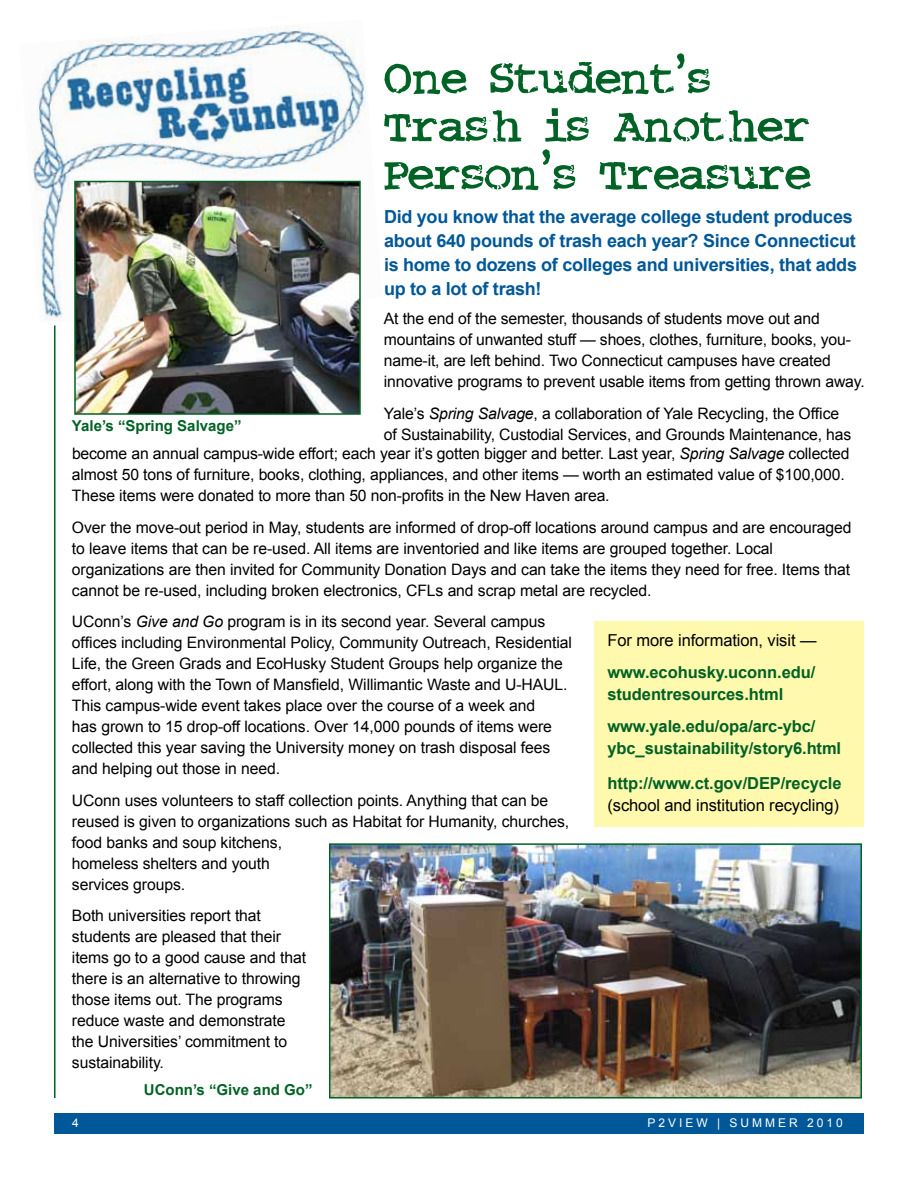
<style>
.page{position:relative;width:918px;height:1188px;background:#fff}
.page>*{position:absolute;margin:0;border:0;box-sizing:border-box;transform-origin:0 0}
.t1{font:54px/48px "Crud Font";color:#006225}
.t2{font:700 18px/24px "Arial";letter-spacing:-.015em;color:#005898}
.t3{font:700 16.5px/21.8px "Arial";letter-spacing:-.005em;color:#006225}
.t4{font:16.5px "Arial";letter-spacing:-.005em;color:#000}
.t5{font:15.75px/21px "Arial";letter-spacing:-.005em;color:#000}
.t6{font:700 15px "Arial";color:#006225}
.t7{font:12px "Arial";letter-spacing:.25em;color:#fff}
.s1{font-style:italic}
</style>
<div class="page">
<div style="left:54px;top:1113px;width:810px;height:21px;background:#005898"></div>
<hr style="left:54px;top:326px;width:2px;height:772px;background:#006225">
<img style="left:33px;top:26px;width:334px;height:294px">
<img style="left:77px;top:184px;width:281px;height:228px">
<div style="left:74px;top:181px;width:287px;height:234px;border:2px solid #006225"></div>
<div style="left:594px;top:621px;width:270px;height:205px;background:#fff9ae"></div>
<img style="left:332px;top:846px;width:527px;height:250px">
<div style="left:329px;top:843px;width:533px;height:256px;border:2px solid #006225"></div>
<h1 class="t1" style="left:384px;top:55px;width:429px">One Student’s<br>Trash is Another<br>Person’s Treasure</h1>
<p class="t6" style="left:72px;top:417px;width:171px">Yale’s “Spring Salvage”</p>
<p class="t2" style="left:384px;top:205px;width:475px">Did you know that the average college student produces about 640 pounds of trash each year? Since Connecticut is home to dozens of colleges and universities, that adds up to a lot of trash!</p>
<p class="t5" style="left:384px;top:308px;width:482px">At the end of the semester, thousands of students move out and mountains of unwanted stuff — shoes, clothes, furniture, books, you&shy;name-it, are left behind. Two Connecticut campuses have created innovative programs to prevent usable items from getting thrown away.</p>
<p class="t5" style="left:384px;top:403px;width:469px">Yale’s <span class="s1">Spring Salvage</span>, a collaboration of Yale Recycling, the Office of Sustainability, Custodial Services, and Grounds Maintenance, has</p>
<p class="t5" style="left:72px;top:443px;width:779px">become an annual campus-wide effort; each year it’s gotten bigger and better. Last year, <span class="s1">Spring Salvage</span> collected almost 50 tons of furniture, books, clothing, appliances, and other items — worth an estimated value of $100,000.<br>These items were donated to more than 50 non-profits in the New Haven area.</p>
<p class="t5" style="left:72px;top:517px;width:781px">Over the move-out period in May, students are informed of drop-off locations around campus and are encouraged to leave items that can be re-used. All items are inventoried and like items are grouped together. Local organizations are then invited for Community Donation Days and can take the items they need for free. Items that cannot be re-used, including broken electronics, CFLs and scrap metal are recycled.</p>
<p class="t5" style="left:72px;top:611px;width:502px">UConn’s <span class="s1">Give and Go</span> program is in its second year. Several campus offices including Environmental Policy, Community Outreach, Residential Life, the Green Grads and EcoH usky Student Groups help organize the effort, along with the Town of Mansfield, Willimantic Waste and U-HAUL.<br>This campus-wide event takes place over the course of a week and<br>has grown to 15 drop-off locations. Over 14,000 pounds of items were collected this year saving the University money on trash disposal fees and helping out those in need.</p>
<p class="t5" style="left:72px;top:790px;width:499px">UConn uses volunteers to staff collection points. Anything that can be reused is given to organizations such as Habitat for H umanity, churches, food banks and soup kitchens,<br>homeless shelters and youth<br>services groups.</p>
<p class="t5" style="left:72px;top:905px;width:236px">Both universities report that students are pleased that their items go to a good cause and that there is an alternative to throwing those items out. The programs reduce waste and demonstrate the Universities’ commitment to sustainability.</p>
<p class="t4" style="left:608px;top:631px;width:211px">For more information, visit —</p>
<p class="t3" style="left:608px;top:662px;width:209px">www.ecohusky.uconn.edu/ studentresources.html</p>
<p class="t3" style="left:608px;top:716px;width:235px">www.yale.edu/opa/arc-ybc/ ybc_sustainability/story6.html</p>
<p class="t3" style="left:608px;top:773px;width:236px">http://www.ct.gov/DEP/recycle</p>
<p class="t4" style="left:608px;top:796px;width:233px">(school and institution recycling)</p>
<p class="t6" style="left:144px;top:1082px;width:170px">UConn’s “Give and Go”</p>
<p class="t7" style="left:72px;top:1116px;width:8px">4</p>
<p class="t7" style="left:648px;top:1116px;width:197px">P2VIEW | SUMMER 2010</p>
</div>
